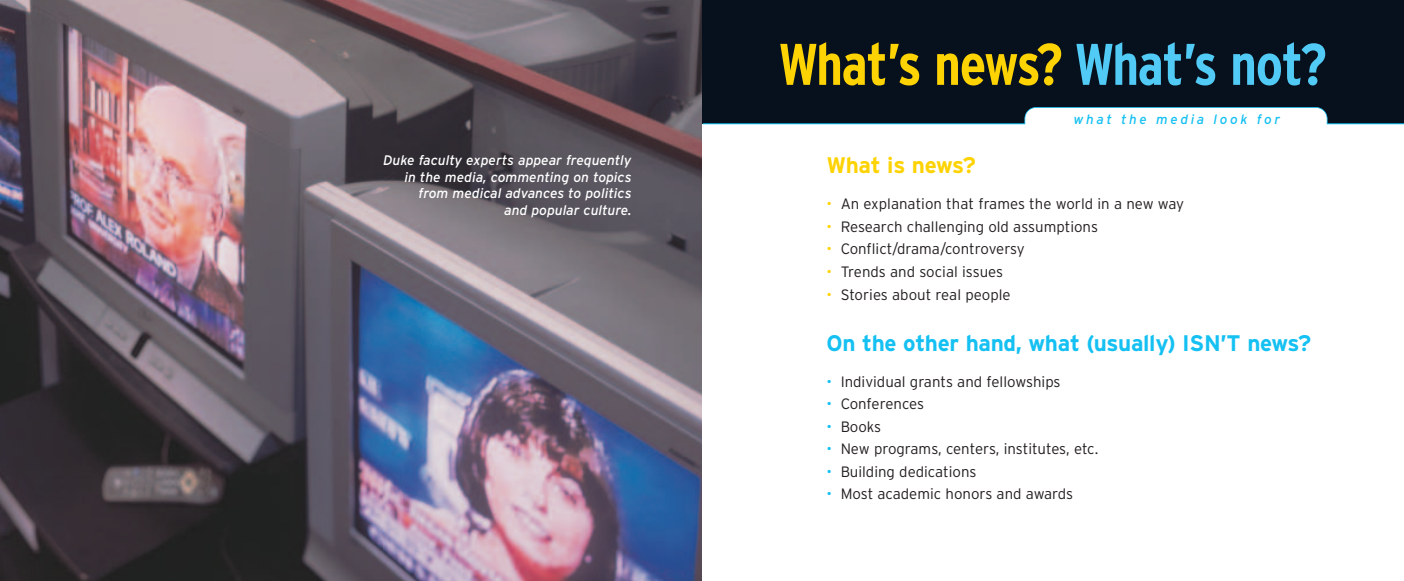
<style>
.page{position:relative;width:1404px;height:581px;background:#fff}
.page>*{position:absolute;margin:0;border:0;box-sizing:border-box;transform-origin:0 0}
.t1{font:700 condensed 58.5px "Interstate";letter-spacing:-.02em;color:#fed304}
.t2{font:700 22.5px "Interstate";letter-spacing:-.015em;color:#15c0f2}
.t3{font:700 22.5px "Interstate";letter-spacing:-.015em;color:#fed304}
.t4{font:300 15px "Interstate";color:#231f20}
.t5{font:italic 13.8px/16.5px "Interstate";color:#fff;text-align:right}
.t6{font:italic 13.5px "Interstate";letter-spacing:.195em;color:#15c0f2}
.s1{color:#51caf5}
.s2{color:#fed304}
.s3{color:#15c0f2}
</style>
<div class="page">
<img style="left:0;top:0;width:702px;height:580px">
<div style="left:702px;top:0;width:702px;height:124px;background:#07111d"></div>
<div style="left:1025px;top:107px;width:302px;height:43px;background:#fff;border-radius:11px"></div>
<div style="left:1024px;top:107px;width:304px;height:44px;border:2px solid #15c0f2;border-radius:12px"></div>
<div style="left:1011px;top:124px;width:339px;height:33px;background:#fff"></div>
<hr style="left:1327px;top:123px;width:77px;height:1px;background:#15c0f2">
<hr style="left:703px;top:123px;width:322px;height:1px;background:#15c0f2">
<h1 class="t1" style="left:779px;top:42px;width:549px">What’s news? <span class="s1">What’s not?</span></h1>
<p class="t6" style="left:1073px;top:114px;width:208px">what the media look for</p>
<p class="t5" style="left:383px;top:153px;width:250px">Duke faculty experts appear frequently in the media, commenting on topics from medical advances to politics<br>and popular culture.</p>
<h2 class="t3" style="left:826px;top:157px;width:151px">What is news?</h2>
<p class="t4" style="left:826px;top:198px;width:359px"><span class="s2">•</span> An explanation that frames the world in a new way</p>
<p class="t4" style="left:826px;top:221px;width:273px"><span class="s2">•</span> Research challenging old assumptions</p>
<p class="t4" style="left:826px;top:243px;width:200px"><span class="s2">•</span> Conflict/drama/controversy</p>
<p class="t4" style="left:826px;top:266px;width:178px"><span class="s2">•</span> Trends and social issues</p>
<p class="t4" style="left:826px;top:288px;width:186px"><span class="s2">•</span> Stories about real people</p>
<h2 class="t2" style="left:826px;top:334px;width:486px">On the other hand, what (usually) ISN’T news?</h2>
<p class="t4" style="left:826px;top:375px;width:236px"><span class="s3">•</span> Individual grants and fellowships</p>
<p class="t4" style="left:826px;top:398px;width:99px"><span class="s3">•</span> Conferences</p>
<p class="t4" style="left:826px;top:420px;width:56px"><span class="s3">•</span> Books</p>
<p class="t4" style="left:826px;top:443px;width:273px"><span class="s3">•</span> New programs, centers, institutes, etc.</p>
<p class="t4" style="left:826px;top:465px;width:152px"><span class="s3">•</span> Building dedications</p>
<p class="t4" style="left:826px;top:488px;width:248px"><span class="s3">•</span> Most academic honors and awards</p>
</div>
